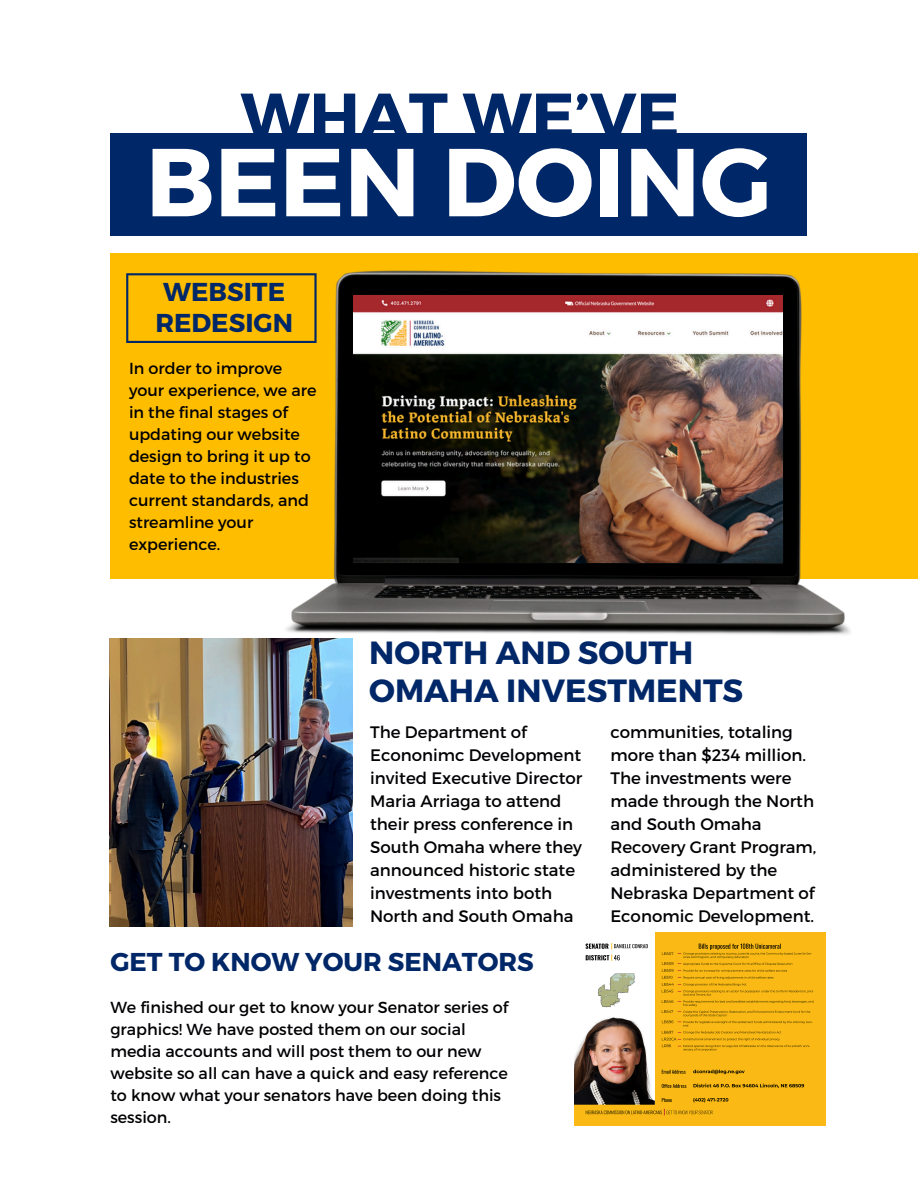
<style>
.page{position:relative;width:918px;height:1188px;background:#fff}
.page>*{position:absolute;margin:0;border:0;box-sizing:border-box;transform-origin:0 0}
.t1{font:700 96.3px "Montserrat";color:#fff}
.t2{font:700 63.75px "Montserrat";color:#002768}
.t3{font:700 32.1px/38.2px "Montserrat";color:#002768}
.t4{font:700 25.8px/30.3px "Montserrat";color:#002768;text-align:center}
.t5{font:16.65px/23.1px "Montserrat";color:#010004}
.t6{font:16.05px/22px "Montserrat";color:#010004}
</style>
<div class="page">
<div style="left:110px;top:133px;width:697px;height:102px;background:#002768"></div>
<div style="left:110px;top:253px;width:808px;height:325px;background:#ffbd00"></div>
<svg style="left:126px;top:273px;width:155px;height:70px"></svg>
<img style="left:281px;top:270px;width:574px;height:365px">
<img style="left:353px;top:296px;width:430px;height:267px">
<img style="left:575px;top:932px;width:250px;height:194px">
<img style="left:110px;top:638px;width:243px;height:288px">
<p class="t2" style="left:241px;top:74px;width:440px">WHAT WE’VE</p>
<p class="t1" style="left:146px;top:119px;width:627px">BEEN DOING</p>
<h2 class="t4" style="left:155px;top:276px;width:139px">WEBSITE<br>REDESIGN</h2>
<h1 class="t6" style="left:129px;top:356px;width:189px">In order to improve your experience, we are in the final stages of updating our website design to bring it up to date to the industries current standards, and streamline your experience.</h1>
<h4 class="t3" style="left:369px;top:632px;width:376px">NORTH AND SOUTH<br>OMAHA INVESTMENTS</h4>
<h3 class="t5" style="left:370px;top:719px;width:214px">The Department of<br>Econonimc Development invited Executive Director<br>Maria Arriaga to attend their press conference in<br>South Omaha where they announced historic state investments into both<br>North and South Omaha</h3>
<p class="t5" style="left:610px;top:719px;width:208px">communities, totaling more than $234 million.<br>The investments were made through the North and South Omaha<br>Recovery Grant Program, administered by the<br>Nebraska Department of<br>Economic Development.</p>
<p class="t4" style="left:110px;top:946px;width:425px">GET TO KNOW YOUR SENATORS</p>
<p class="t6" style="left:110px;top:996px;width:399px">We finished our get to know your Senator series of graphics! We have posted them on our social media accounts and will post them to our new website so all can have a quick and easy reference to know what your senators have been doing this session.</p>
</div>
